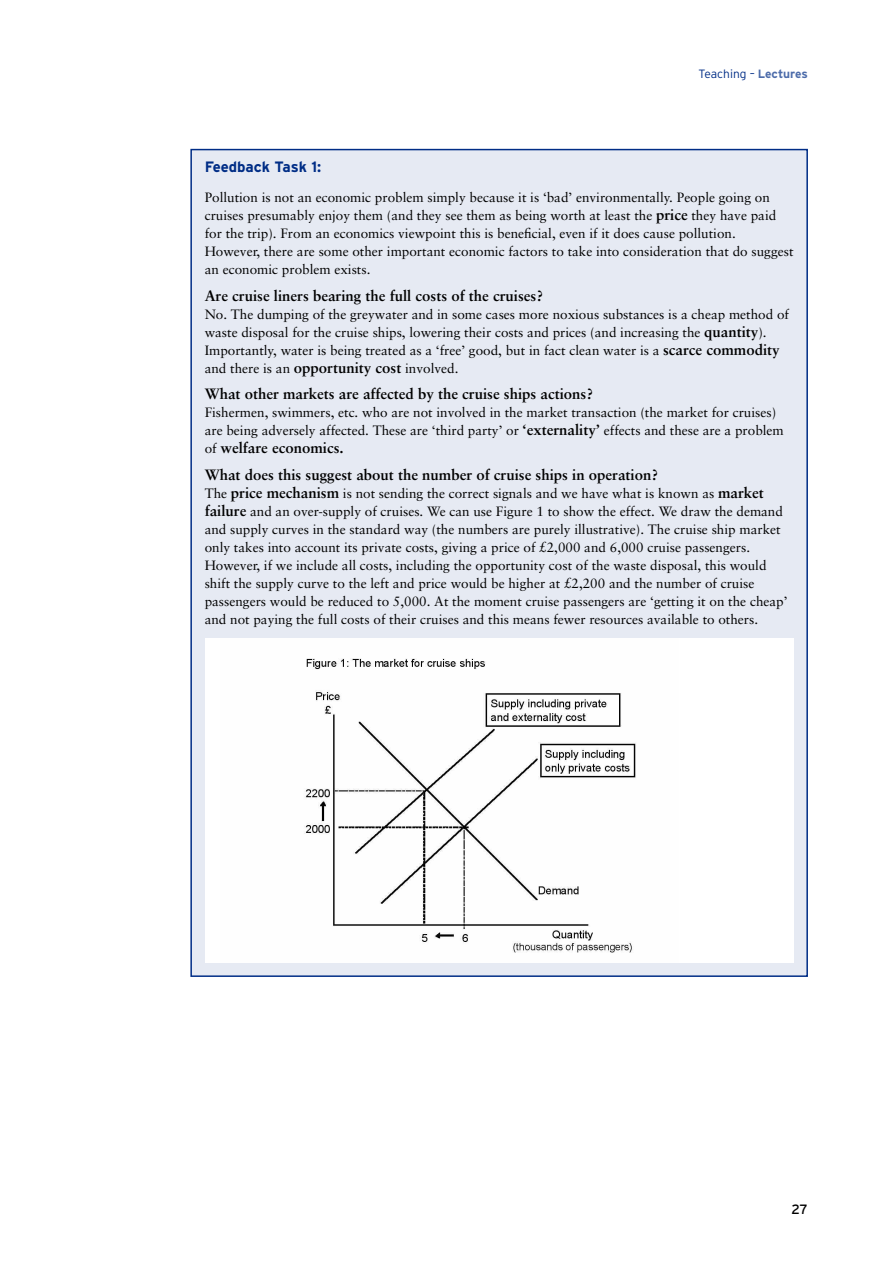
<style>
.page{position:relative;width:893px;height:1263px;background:#fff}
.page>*{position:absolute;margin:0;border:0;box-sizing:border-box;transform-origin:0 0}
.t1{font:700 15px/26.5px "Sabon";color:#000}
.t2{font:700 15px "Interstate";color:#002d86}
.t3{font:13.5px/18px "Sabon";color:#000}
.t4{font:13.5px "Interstate";color:#000}
.t5{font:300 12px "Interstate";color:#002d86}
.s1{font-weight:700;color:#4d6caa}
.s2{font-weight:700;font-size:15px}
.s3{font-weight:400;font-size:13.5px}
</style>
<div class="page">
<div style="left:191px;top:150px;width:616px;height:826px;background:#e6eaf3"></div>
<div style="left:205px;top:639px;width:588px;height:324px;background:#fff"></div>
<img style="left:304px;top:658px;width:332px;height:295px">
<p class="t5" style="left:699px;top:66px;width:111px">Teaching – <span class="s1">Lectures</span></p>
<p class="t2" style="left:205px;top:158px;width:118px">Feedback Task 1:</p>
<p class="t3" style="left:205px;top:190px;width:590px">Pollution is not an economic problem simply because it is ‘bad’ environmentally. People going on cruises presumably enjoy them (and they see them as being worth at least the <span class="s2">price</span> they have paid for the trip). From an economics viewpoint this is beneficial, even if it does cause pollution.<br>However, there are some other important economic factors to take into consideration that do suggest an economic problem exists.</p>
<p class="t1" style="left:205px;top:284px;width:340px">Are cruise liners bearing the full costs of the cruises?</p>
<p class="t3" style="left:205px;top:306px;width:586px">No. The dumping of the greywater and in some cases more noxious substances is a cheap method of waste disposal for the cruise ships, lowering their costs and prices (and increasing the <span class="s2">quantity</span>).<br>Importantly, water is being treated as a ‘free’ good, but in fact clean water is a <span class="s2">scarce commodity </span>and there is an <span class="s2">opportunity cost</span> involved.</p>
<p class="t1" style="left:205px;top:382px;width:390px">What other markets are affected by the cruise ships actions?</p>
<p class="t3" style="left:205px;top:405px;width:581px">Fishermen, swimmers, etc. who are not involved in the market transaction (the market for cruises) are being adversely affected. These are ‘third party’ or <span class="s2">‘externality’</span> effects and these are a problem</p>
<p class="t1" style="left:205px;top:436px;width:455px"><span class="s3">of</span> welfare economics.<br>What does this suggest about the number of cruise ships in operation?</p>
<p class="t3" style="left:205px;top:485px;width:584px">The <span class="s2">price mechanism</span> is not sending the correct signals and we have what is known as <span class="s2">market failure</span> and an over-supply of cruises. We can use Figure 1 to show the effect. We draw the demand and supply curves in the standard way (the numbers are purely illustrative). The cruise ship market only takes into account its private costs, giving a price of £2,000 and 6,000 cruise passengers.<br>However, if we include all costs, including the opportunity cost of the waste disposal, this would shift the supply curve to the left and price would be higher at £2,200 and the number of cruise passengers would be reduced to 5,000. At the moment cruise passengers are ‘getting it on the cheap’ and not paying the full costs of their cruises and this means fewer resources available to others.</p>
<p class="t4" style="left:791px;top:1202px;width:18px">27</p>
</div>
